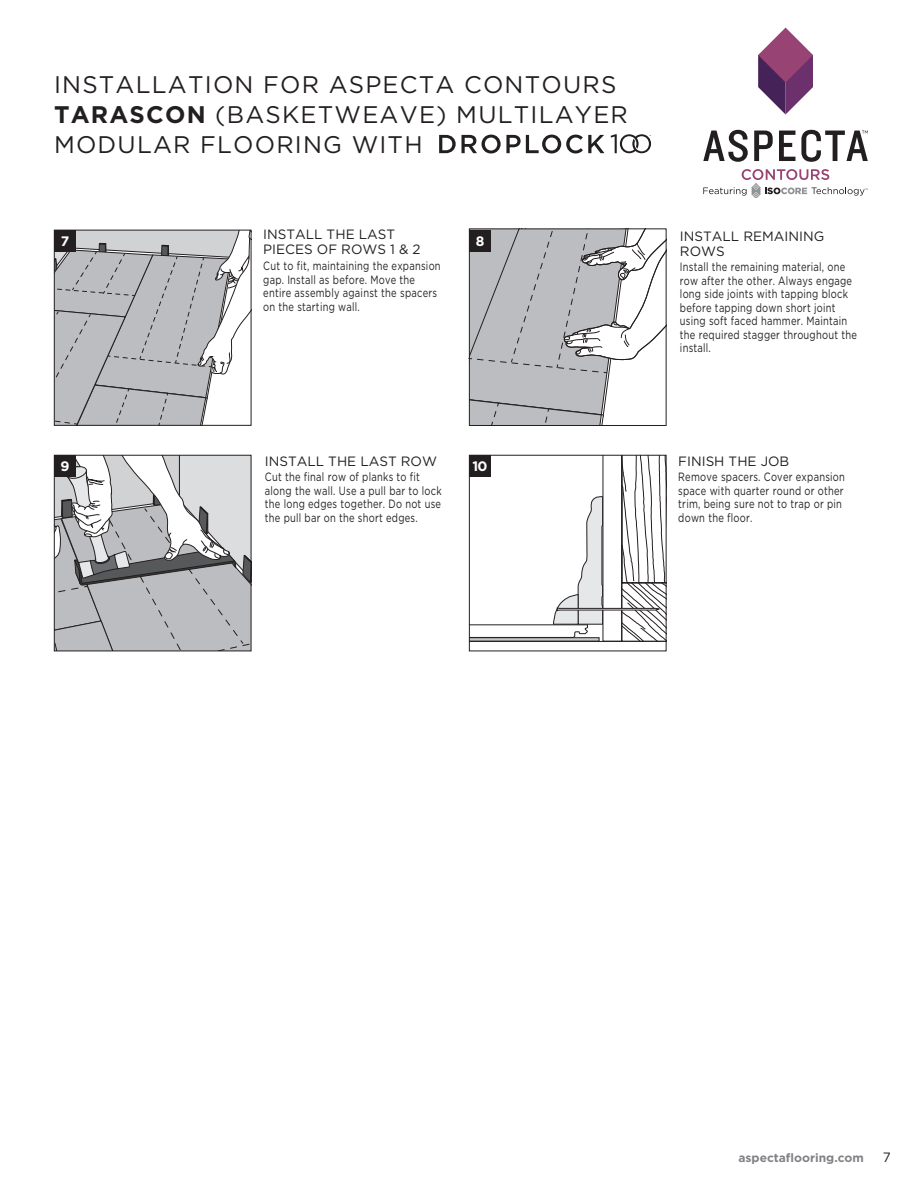
<style>
.page{position:relative;width:918px;height:1188px;background:#fff}
.page>*{position:absolute;margin:0;border:0;box-sizing:border-box;transform-origin:0 0}
.Super_Head9{font:24px/30px "Gotham";letter-spacing:.05em;color:#231f20}
.t1{font:700 13.65px "Gotham";color:#fff}
.subheads9{font:13.5px/15px "Gotham";color:#231f20}
.Steps{font:12px/13.5px "Gotham";letter-spacing:.025em;color:#231f20;scale:.78 1}
.t2{font:700 12px "Gotham";color:#808285}
.s1{font-weight:700}
</style>
<div class="page">
<svg style="left:439px;top:135px;width:17px;height:18px"></svg>
<svg style="left:462px;top:135px;width:142px;height:18px"></svg>
<svg style="left:611px;top:134px;width:40px;height:19px"></svg>
<svg style="left:56px;top:232px;width:193px;height:192px;background:#c0c1c3"></svg>
<div style="left:54px;top:230px;width:197px;height:196px;border:1px solid #231f20"></div>
<div style="left:54px;top:230px;width:22px;height:22px;background:#231f20"></div>
<svg style="left:471px;top:231px;width:193px;height:193px"></svg>
<div style="left:469px;top:229px;width:197px;height:197px;border:1px solid #231f20"></div>
<div style="left:469px;top:230px;width:22px;height:22px;background:#231f20"></div>
<svg style="left:56px;top:457px;width:193px;height:192px;background:#bcbcbe"></svg>
<div style="left:54px;top:455px;width:197px;height:196px;border:1px solid #231f20"></div>
<div style="left:54px;top:455px;width:22px;height:22px;background:#231f20"></div>
<svg style="left:471px;top:457px;width:193px;height:185px"></svg>
<div style="left:469px;top:455px;width:197px;height:196px;border:1px solid #231f20"></div>
<div style="left:469px;top:455px;width:22px;height:22px;background:#231f20"></div>
<svg style="left:758px;top:28px;width:55px;height:87px"></svg>
<svg style="left:703px;top:130px;width:45px;height:32px"></svg>
<svg style="left:754px;top:131px;width:19px;height:30px"></svg>
<svg style="left:779px;top:131px;width:16px;height:30px"></svg>
<svg style="left:801px;top:130px;width:67px;height:32px"></svg>
<svg style="left:703px;top:169px;width:165px;height:29px"></svg>
<p class="Super_Head9" style="left:54px;top:69px;width:575px">INSTALLATION FOR ASPECTA CONTOURS<br><span class="s1">TARASCON</span> (BASKETWEAVE) MULTILAYER<br>MODULAR FLOORING WITH</p>
<p class="subheads9" style="left:263px;top:227px;width:159px">INSTALL THE LAST<br>PIECES OF ROWS 1 &amp; 2</p>
<p class="Steps" style="left:263px;top:259px;width:229px">Cut to fit, maintaining the expansion gap. Install as before. Move the entire assembly against the spacers on the starting wall.</p>
<p class="t1" style="left:61px;top:232px;width:10px">7</p>
<p class="t1" style="left:476px;top:232px;width:10px">8</p>
<p class="subheads9" style="left:265px;top:453px;width:174px">INSTALL THE LAST ROW</p>
<p class="Steps" style="left:265px;top:470px;width:228px">Cut the final row of planks to fit along the wall. Use a pull bar to lock the long edges together. Do not use the pull bar on the short edges.</p>
<p class="t1" style="left:60px;top:457px;width:11px">9</p>
<p class="t1" style="left:472px;top:457px;width:17px">10</p>
<p class="subheads9" style="left:680px;top:228px;width:146px">INSTALL REMAINING<br>ROWS</p>
<p class="Steps" style="left:680px;top:260px;width:228px">Install the remaining material, one row after the other. Always engage long side joints with tapping block before tapping down short joint using soft faced hammer. Maintain the required stagger throughout the install.</p>
<p class="subheads9" style="left:678px;top:453px;width:113px">FINISH THE JOB</p>
<p class="Steps" style="left:678px;top:470px;width:215px">Remove spacers. Cover expansion space with quarter round or other trim, being sure not to trap or pin down the floor.</p>
<p class="t2" style="left:738px;top:1150px;width:127px">aspectaflooring.com</p>
<p class="subheads9" style="left:883px;top:1149px;width:10px">7</p>
</div>
